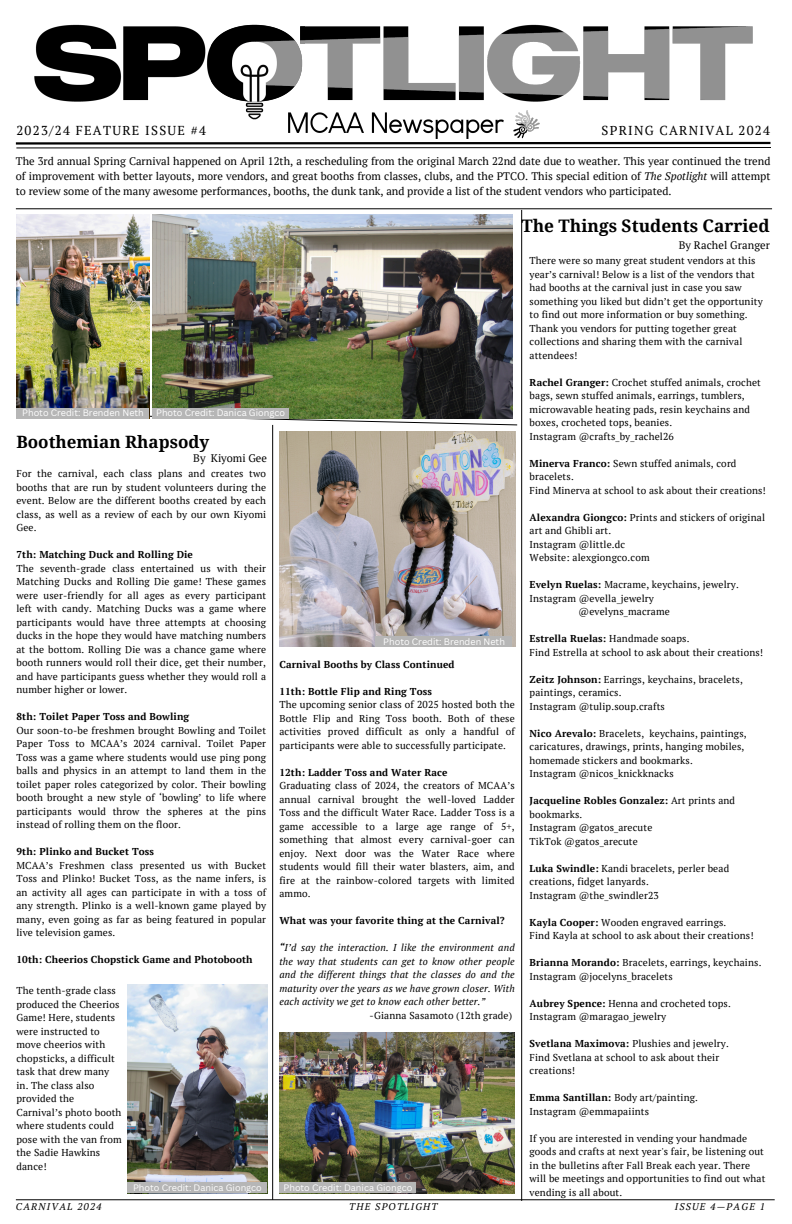
<style>
.page{position:relative;width:792px;height:1224px;background:#fff}
.page>*{position:absolute;margin:0;border:0;box-sizing:border-box;transform-origin:0 0}
.t1{font:700 17.3px "Droid Serif";color:#000}
.t2{font:700 17px "Droid Serif";color:#000}
.t3{font:13px "PT Serif";letter-spacing:.1em;color:#000}
.t4{font:11px/15px "PT Serif";color:#000;text-align:justify}
.t5{font:10px/13.5px "PT Serif";letter-spacing:.015em;color:#000}
.t6{font:italic 10px "PT Serif";letter-spacing:.015em;color:#000}
.t7{font:700 10px "PT Serif";letter-spacing:.015em;color:#000}
.t8{font:italic 9.7px "PT Serif";letter-spacing:.13em;color:#000}
.t9{font:9.1px "Canva Sans";color:#fff}
.s1{font-style:italic}
.s2{font-weight:700}
</style>
<div class="page">
<hr style="left:16px;top:1199px;width:759px;height:1px;background:#000">
<img style="left:245px;top:105px;width:19px;height:15px">
<hr style="left:16px;top:208px;width:756px;height:1px;background:#000">
<hr style="left:521px;top:210px;width:1px;height:991px;background:#000">
<img style="left:34px;top:24px;width:719px;height:81px">
<svg style="left:15px;top:141px;width:756px;height:8px"></svg>
<img style="left:513px;top:110px;width:27px;height:29px">
<img style="left:288px;top:112px;width:216px;height:27px">
<img style="left:279px;top:431px;width:236px;height:216px">
<img style="left:152px;top:214px;width:360px;height:198px">
<svg style="left:149px;top:412px;width:369px;height:14px"></svg>
<hr style="left:272px;top:425px;width:1px;height:775px;background:#000">
<img style="left:128px;top:985px;width:139px;height:209px">
<img style="left:279px;top:1033px;width:235px;height:161px">
<img style="left:16px;top:214px;width:133px;height:194px">
<div style="left:16px;top:408px;width:133px;height:11px;background:#b6b6b6"></div>
<div style="left:152px;top:408px;width:137px;height:11px;background:#b6b6b6"></div>
<div style="left:376px;top:636px;width:136px;height:11px;background:#b6b6b6"></div>
<div style="left:128px;top:1183px;width:139px;height:10px;background:#b6b6b6"></div>
<div style="left:279px;top:1183px;width:137px;height:10px;background:#b6b6b6"></div>
<p class="t3" style="left:16px;top:121px;width:191px">2023/24 FEATURE ISSUE #4</p>
<p class="t3" style="left:601px;top:121px;width:170px">SPRING CARNIVAL 2024</p>
<h4 class="t4" style="left:16px;top:154px;width:756px">The 3rd annual Spring Carnival happened on April 12th, a rescheduling from the original March 22nd date due to weather. This year continued the trend of improvement with better layouts, more vendors, and great booths from classes, clubs, and the PTCO. This special edition of <span class="s1">The Spotlight</span> will attempt to review some of the many awesome performances, booths, the dunk tank, and provide a list of the student vendors who participated.</h4>
<h4 class="t1" style="left:522px;top:216px;width:250px">The Things Students Carried</h4>
<h4 class="t4" style="left:679px;top:237px;width:93px">By Rachel Granger</h4>
<p class="t5" style="left:530px;top:254px;width:235px">There were so many great student vendors at this year’s carnival! Below is a list of the vendors that had booths at the carnival just in case you saw something you liked but didn’t get the opportunity to find out more information or buy something.<br>Thank you vendors for putting together great collections and sharing them with the carnival attendees!</p>
<p class="t5" style="left:530px;top:375px;width:233px"><span class="s2">Rachel Granger:</span> Crochet stuffed animals, crochet bags, sewn stuffed animals, earrings, tumblers, microwavable heating pads, resin keychains and boxes, crocheted tops, beanies.<br>Instagram @crafts_by_rachel26</p>
<p class="t5" style="left:530px;top:456px;width:238px"><span class="s2">Minerva Franco:</span> Sewn stuffed animals, cord bracelets.<br>Find Minerva at school to ask about their creations!</p>
<h1 class="t5" style="left:530px;top:510px;width:237px"><span class="s2">Alexandra Giongco:</span> Prints and stickers of original art and Ghibli art.<br>Instagram @little.dc<br>Website: alexgiongco.com</h1>
<h4 class="t5" style="left:530px;top:578px;width:211px"><span class="s2">Evelyn Ruelas:</span> Macrame, keychains, jewelry.</h4>
<h4 class="t5" style="left:530px;top:591px;width:126px">Instagram @evella_jewelry</h4>
<h4 class="t5" style="left:579px;top:605px;width:93px">@evelyns_macrame</h4>
<h4 class="t5" style="left:530px;top:632px;width:235px"><span class="s2">Estrella Ruelas:</span> Handmade soaps.<br>Find Estrella at school to ask about their creations!</h4>
<h4 class="t5" style="left:530px;top:672px;width:215px"><span class="s2">Zeitz Johnson:</span> Earrings, keychains, bracelets, paintings, ceramics.<br>Instagram @tulip.soup.crafts</h4>
<h4 class="t5" style="left:530px;top:726px;width:219px"><span class="s2">Nico Arevalo:</span> Bracelets, keychains, paintings, caricatures, drawings, prints, hanging mobiles, homemade stickers and bookmarks.<br>Instagram @nicos_knickknacks</h4>
<h4 class="t5" style="left:530px;top:794px;width:207px"><span class="s2">Jacqueline Robles Gonzalez:</span> Art prints and bookmarks.<br>Instagram @gatos_arecute<br>TikTok @gatos_arecute</h4>
<h3 class="t5" style="left:530px;top:861px;width:201px"><span class="s2">Luka Swindle:</span> Kandi bracelets, perler bead creations, fidget lanyards.<br>Instagram @the_swindler23</h3>
<h3 class="t5" style="left:530px;top:915px;width:226px"><span class="s2">Kayla Cooper:</span> Wooden engraved earrings.<br>Find Kayla at school to ask about their creations!</h3>
<h4 class="t5" style="left:530px;top:956px;width:233px"><span class="s2">Brianna Morando:</span> Bracelets, earrings, keychains.<br>Instagram @jocelyns_bracelets</h4>
<h4 class="t5" style="left:530px;top:996px;width:203px"><span class="s2">Aubrey Spence:</span> Henna and crocheted tops.<br>Instagram @maragao_jewelry</h4>
<h3 class="t5" style="left:530px;top:1037px;width:201px"><span class="s2">Svetlana Maximova:</span> Plushies and jewelry.<br>Find Svetlana at school to ask about their creations!</h3>
<h4 class="t5" style="left:530px;top:1091px;width:170px"><span class="s2">Emma Santillan:</span> Body art/painting.<br>Instagram @emmapaiints</h4>
<h4 class="t5" style="left:530px;top:1131px;width:237px">If you are interested in vending your handmade goods and crafts at next year's fair, be listening out in the bulletins after Fall Break each year. There will be meetings and opportunities to find out what vending is all about.</h4>
<p class="t9" style="left:22px;top:407px;width:123px">Photo Credit: Brenden Neth</p>
<p class="t9" style="left:156px;top:407px;width:130px">Photo Credit: Danica Giongco</p>
<h4 class="t2" style="left:16px;top:432px;width:194px">Boothemian Rhapsody</h4>
<p class="t4" style="left:193px;top:450px;width:75px">By Kiyomi Gee</p>
<h4 class="t5" style="left:16px;top:467px;width:251px;text-align:justify">For the carnival, each class plans and creates two booths that are run by student volunteers during the event. Below are the different booths created by each class, as well as a review of each by our own Kiyomi Gee.</h4>
<h4 class="t5" style="left:16px;top:548px;width:251px"><span class="s2">7th: Matching Duck and Rolling Die<br></span>The seventh-grade class entertained us with their Matching Ducks and Rolling Die game! These games were user-friendly for all ages as every participant left with candy. Matching Ducks was a game where participants would have three attempts at choosing ducks in the hope they would have matching numbers at the bottom. Rolling Die was a chance game where booth runners would roll their dice, get their number, and have participants guess whether they would roll a number higher or lower.</h4>
<h4 class="t5" style="left:16px;top:710px;width:251px"><span class="s2">8th: Toilet Paper Toss and Bowling<br></span>Our soon-to-be freshmen brought Bowling and Toilet Paper Toss to MCAA’s 2024 carnival. Toilet Paper Toss was a game where students would use ping pong balls and physics in an attempt to land them in the toilet paper roles categorized by color. Their bowling booth brought a new style of ‘bowling’ to life where participants would throw the spheres at the pins instead of rolling them on the floor.</h4>
<h4 class="t5" style="left:16px;top:845px;width:251px"><span class="s2">9th: Plinko and Bucket Toss<br></span>MCAA’s Freshmen class presented us with Bucket Toss and Plinko! Bucket Toss, as the name infers, is an activity all ages can participate in with a toss of any strength. Plinko is a well-known game played by many, even going as far as being featured in popular live television games.</h4>
<h4 class="t7" style="left:16px;top:953px;width:238px">10th: Cheerios Chopstick Game and Photobooth</h4>
<p class="t9" style="left:383px;top:635px;width:123px">Photo Credit: Brenden Neth</p>
<h4 class="t7" style="left:279px;top:657px;width:177px">Carnival Booths by Class Continued</h4>
<h4 class="t5" style="left:279px;top:684px;width:237px"><span class="s2">11th: Bottle Flip and Ring Toss<br></span>The upcoming senior class of 2025 hosted both the Bottle Flip and Ring Toss booth. Both of these activities proved difficult as only a handful of participants were able to successfully participate.</h4>
<h4 class="t5" style="left:279px;top:765px;width:237px"><span class="s2">12th: Ladder Toss and Water Race<br></span>Graduating class of 2024, the creators of MCAA’s annual carnival brought the well-loved Ladder Toss and the difficult Water Race. Ladder Toss is a game accessible to a large age range of 5+, something that almost every carnival-goer can enjoy. Next door was the Water Race where students would fill their water blasters, aim, and fire at the rainbow-colored targets with limited ammo.</h4>
<h4 class="t7" style="left:279px;top:914px;width:227px">What was your favorite thing at the Carnival?</h4>
<h4 class="t6" style="left:279px;top:941px;width:237px"><span class="s2">“</span>I’d say the interaction. I like the environment and</h4>
<h4 class="t6" style="left:279px;top:954px;width:237px">the way that students can get to know other people</h4>
<h4 class="t6" style="left:279px;top:968px;width:237px">and the different things that the classes do and the</h4>
<h4 class="t6" style="left:279px;top:981px;width:237px">maturity over the years as we have grown closer. With</h4>
<h4 class="t6" style="left:279px;top:995px;width:208px">each activity we get to know each other better.”</h4>
<h4 class="t5" style="left:370px;top:1008px;width:144px">-Gianna Sasamoto (12th grade)</h4>
<p class="t5" style="left:16px;top:984px;width:107px">The tenth-grade class produced the Cheerios<br>Game! Here, students were instructed to move cheerios with chopsticks, a difficult task that drew many in. The class also provided the<br>Carnival’s photo booth where students could pose with the van from the Sadie Hawkins dance!</p>
<p class="t9" style="left:133px;top:1182px;width:130px">Photo Credit: Danica Giongco</p>
<p class="t9" style="left:283px;top:1182px;width:130px">Photo Credit: Danica Giongco</p>
<h1 class="t8" style="left:16px;top:1200px;width:87px">CARNIVAL 2024</h1>
<h4 class="t8" style="left:349px;top:1200px;width:90px">THE SPOTLIGHT</h4>
<h4 class="t8" style="left:675px;top:1200px;width:92px">ISSUE 4—PAGE 1</h4>
</div>
